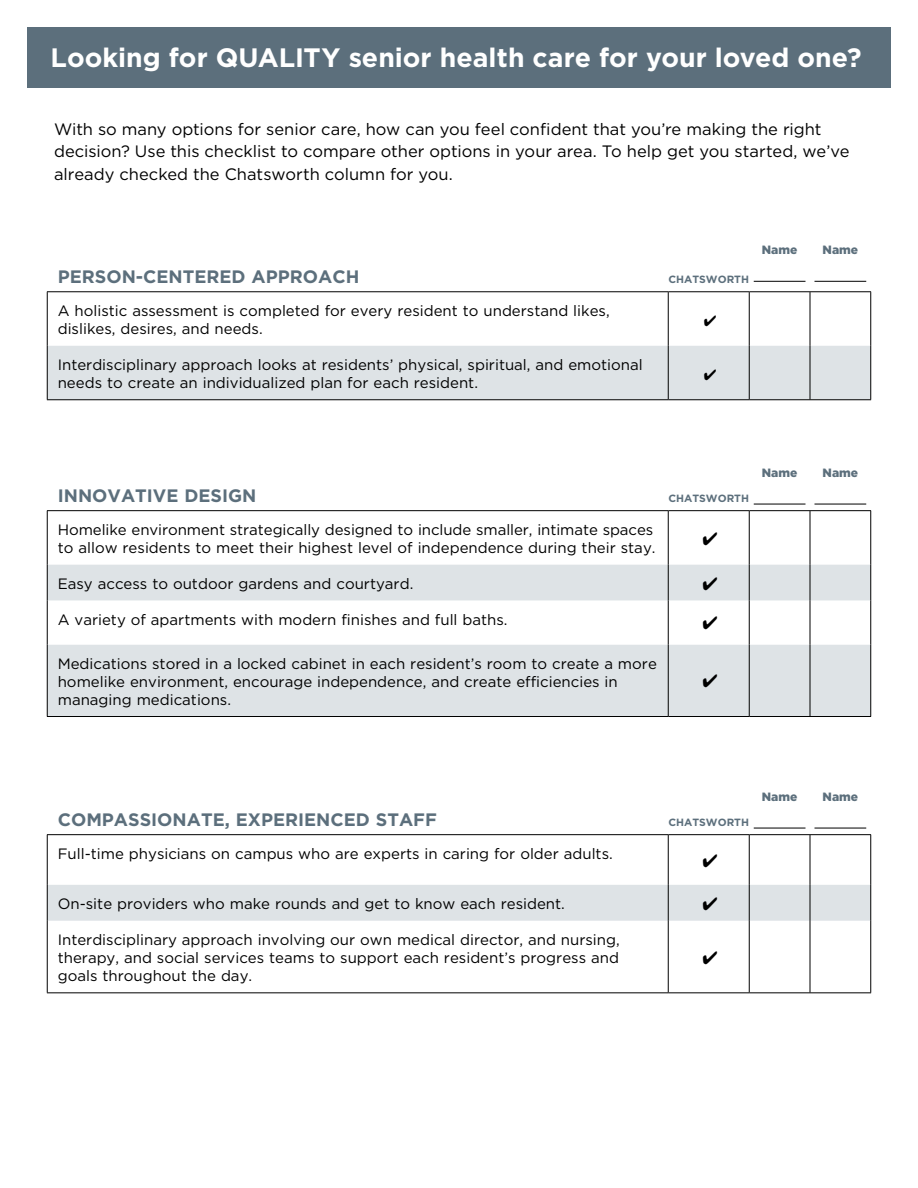
<style>
.page{position:relative;width:918px;height:1188px;background:#fff}
.page>*{position:absolute;margin:0;border:0;box-sizing:border-box;transform-origin:0 0}
.t1{font:700 26.7px "Gotham";color:#fff}
.t2{font:700 18px "Gotham";color:#5c6f7c}
.t3{font:16.5px/22.5px "Gotham";color:#000}
.t4{font:15px/18px "Gotham";color:#000}
.t5{font:900 12px "Gotham";color:#5c6f7c}
.t6{font:700 10.5px "Gotham";color:#5c6f7c}
</style>
<div class="page">
<div style="left:27px;top:27px;width:864px;height:61px;background:#5c6f7c"></div>
<div style="left:48px;top:346px;width:822px;height:53px;background:#dee3e6"></div>
<hr style="left:810px;top:292px;width:1px;height:54px;background:#000">
<hr style="left:668px;top:292px;width:1px;height:54px;background:#000">
<hr style="left:749px;top:292px;width:1px;height:54px;background:#000">
<hr style="left:47px;top:292px;width:1px;height:54px;background:#000">
<hr style="left:870px;top:292px;width:1px;height:54px;background:#000">
<hr style="left:47px;top:346px;width:1px;height:53px;background:#000">
<hr style="left:668px;top:346px;width:1px;height:53px;background:#000">
<hr style="left:749px;top:346px;width:1px;height:53px;background:#000">
<hr style="left:810px;top:346px;width:1px;height:53px;background:#000">
<hr style="left:870px;top:346px;width:1px;height:53px;background:#000">
<hr style="left:47px;top:399px;width:621px;height:1px;background:#000">
<hr style="left:668px;top:399px;width:81px;height:1px;background:#000">
<hr style="left:749px;top:399px;width:61px;height:1px;background:#000">
<hr style="left:810px;top:399px;width:61px;height:1px;background:#000">
<hr style="left:47px;top:291px;width:621px;height:1px;background:#000">
<hr style="left:668px;top:291px;width:81px;height:1px;background:#000">
<hr style="left:749px;top:291px;width:61px;height:1px;background:#000">
<hr style="left:810px;top:291px;width:61px;height:1px;background:#000">
<hr style="left:754px;top:281px;width:52px;height:1px;background:#000">
<hr style="left:814px;top:281px;width:52px;height:1px;background:#000">
<div style="left:48px;top:565px;width:822px;height:151px;background:#dee3e6"></div>
<hr style="left:810px;top:511px;width:1px;height:54px;background:#000">
<hr style="left:810px;top:565px;width:1px;height:36px;background:#000">
<hr style="left:810px;top:645px;width:1px;height:71px;background:#000">
<hr style="left:668px;top:511px;width:1px;height:54px;background:#000">
<hr style="left:749px;top:511px;width:1px;height:54px;background:#000">
<hr style="left:668px;top:565px;width:1px;height:36px;background:#000">
<hr style="left:749px;top:565px;width:1px;height:36px;background:#000">
<hr style="left:668px;top:645px;width:1px;height:71px;background:#000">
<hr style="left:749px;top:645px;width:1px;height:71px;background:#000">
<hr style="left:47px;top:511px;width:1px;height:54px;background:#000">
<hr style="left:870px;top:511px;width:1px;height:54px;background:#000">
<hr style="left:47px;top:565px;width:1px;height:36px;background:#000">
<hr style="left:870px;top:565px;width:1px;height:36px;background:#000">
<hr style="left:47px;top:645px;width:1px;height:71px;background:#000">
<hr style="left:870px;top:645px;width:1px;height:71px;background:#000">
<hr style="left:47px;top:510px;width:621px;height:1px;background:#000">
<hr style="left:668px;top:510px;width:81px;height:1px;background:#000">
<hr style="left:749px;top:510px;width:61px;height:1px;background:#000">
<hr style="left:810px;top:510px;width:61px;height:1px;background:#000">
<hr style="left:47px;top:716px;width:621px;height:1px;background:#000">
<hr style="left:668px;top:716px;width:81px;height:1px;background:#000">
<hr style="left:749px;top:716px;width:61px;height:1px;background:#000">
<hr style="left:810px;top:716px;width:61px;height:1px;background:#000">
<hr style="left:754px;top:504px;width:52px;height:1px;background:#000">
<hr style="left:814px;top:504px;width:52px;height:1px;background:#000">
<hr style="left:810px;top:835px;width:1px;height:50px;background:#000">
<hr style="left:810px;top:921px;width:1px;height:71px;background:#000">
<hr style="left:668px;top:835px;width:1px;height:50px;background:#000">
<hr style="left:749px;top:835px;width:1px;height:50px;background:#000">
<hr style="left:668px;top:921px;width:1px;height:71px;background:#000">
<hr style="left:749px;top:921px;width:1px;height:71px;background:#000">
<hr style="left:47px;top:835px;width:1px;height:50px;background:#000">
<hr style="left:870px;top:835px;width:1px;height:50px;background:#000">
<hr style="left:47px;top:921px;width:1px;height:71px;background:#000">
<hr style="left:870px;top:921px;width:1px;height:71px;background:#000">
<hr style="left:47px;top:834px;width:621px;height:1px;background:#000">
<hr style="left:668px;top:834px;width:81px;height:1px;background:#000">
<hr style="left:749px;top:834px;width:61px;height:1px;background:#000">
<hr style="left:810px;top:834px;width:61px;height:1px;background:#000">
<hr style="left:47px;top:992px;width:621px;height:1px;background:#000">
<hr style="left:668px;top:992px;width:81px;height:1px;background:#000">
<hr style="left:749px;top:992px;width:61px;height:1px;background:#000">
<hr style="left:810px;top:992px;width:61px;height:1px;background:#000">
<hr style="left:754px;top:828px;width:52px;height:1px;background:#000">
<hr style="left:814px;top:828px;width:52px;height:1px;background:#000">
<svg style="left:704px;top:369px;width:12px;height:11px"></svg>
<svg style="left:703px;top:577px;width:14px;height:13px"></svg>
<svg style="left:47px;top:601px;width:824px;height:44px"></svg>
<svg style="left:703px;top:674px;width:14px;height:14px"></svg>
<div style="left:47px;top:885px;width:824px;height:36px;background:#dee3e6"></div>
<h1 class="t1" style="left:51px;top:40px;width:812px">Looking for QUALITY senior health care for your loved one?</h1>
<p class="t3" style="left:54px;top:117px;width:797px">With so many options for senior care, how can you feel confident that you’re making the right decision? Use this checklist to compare other options in your area. To help get you started, we’ve already checked the Chatsworth column for you.</p>
<p class="t2" style="left:58px;top:264px;width:303px">PERSON-CENTERED APPROACH</p>
<p class="t6" style="left:668px;top:272px;width:82px">CHATSWORTH</p>
<p class="t4" style="left:58px;top:301px;width:554px">A holistic assessment is completed for every resident to understand likes, dislikes, desires, and needs.</p>
<p class="t4" style="left:58px;top:355px;width:587px">Interdisciplinary approach looks at residents’ physical, spiritual, and emotional needs to create an individualized plan for each resident.</p>
<p class="t5" style="left:762px;top:242px;width:37px">Name</p>
<p class="t5" style="left:823px;top:242px;width:37px">Name</p>
<p class="t2" style="left:58px;top:483px;width:200px">INNOVATIVE DESIGN</p>
<p class="t6" style="left:668px;top:491px;width:82px">CHATSWORTH</p>
<p class="t4" style="left:58px;top:520px;width:599px">Homelike environment strategically designed to include smaller, intimate spaces to allow residents to meet their highest level of independence during their stay.</p>
<p class="t4" style="left:58px;top:574px;width:357px">Easy access to outdoor gardens and courtyard.</p>
<p class="t4" style="left:58px;top:610px;width:451px">A variety of apartments with modern finishes and full baths.</p>
<p class="t4" style="left:58px;top:654px;width:601px">Medications stored in a locked cabinet in each resident’s room to create a more homelike environment, encourage independence, and create efficiencies in managing medications.</p>
<p class="t5" style="left:762px;top:464px;width:37px">Name</p>
<p class="t5" style="left:823px;top:464px;width:37px">Name</p>
<p class="t2" style="left:58px;top:807px;width:381px">COMPASSIONATE, EXPERIENCED STAFF</p>
<p class="t6" style="left:668px;top:815px;width:82px">CHATSWORTH</p>
<p class="t4" style="left:58px;top:844px;width:557px">Full-time physicians on campus who are experts in caring for older adults.</p>
<p class="t4" style="left:58px;top:894px;width:509px">On-site providers who make rounds and get to know each resident.</p>
<p class="t4" style="left:58px;top:930px;width:564px;text-align:justify">Interdisciplinary approach involving our own medical director, and nursing, therapy, and social services teams to support each resident’s progress and goals throughout the day.</p>
<p class="t5" style="left:762px;top:788px;width:37px">Name</p>
<p class="t5" style="left:823px;top:788px;width:37px">Name</p>
</div>
